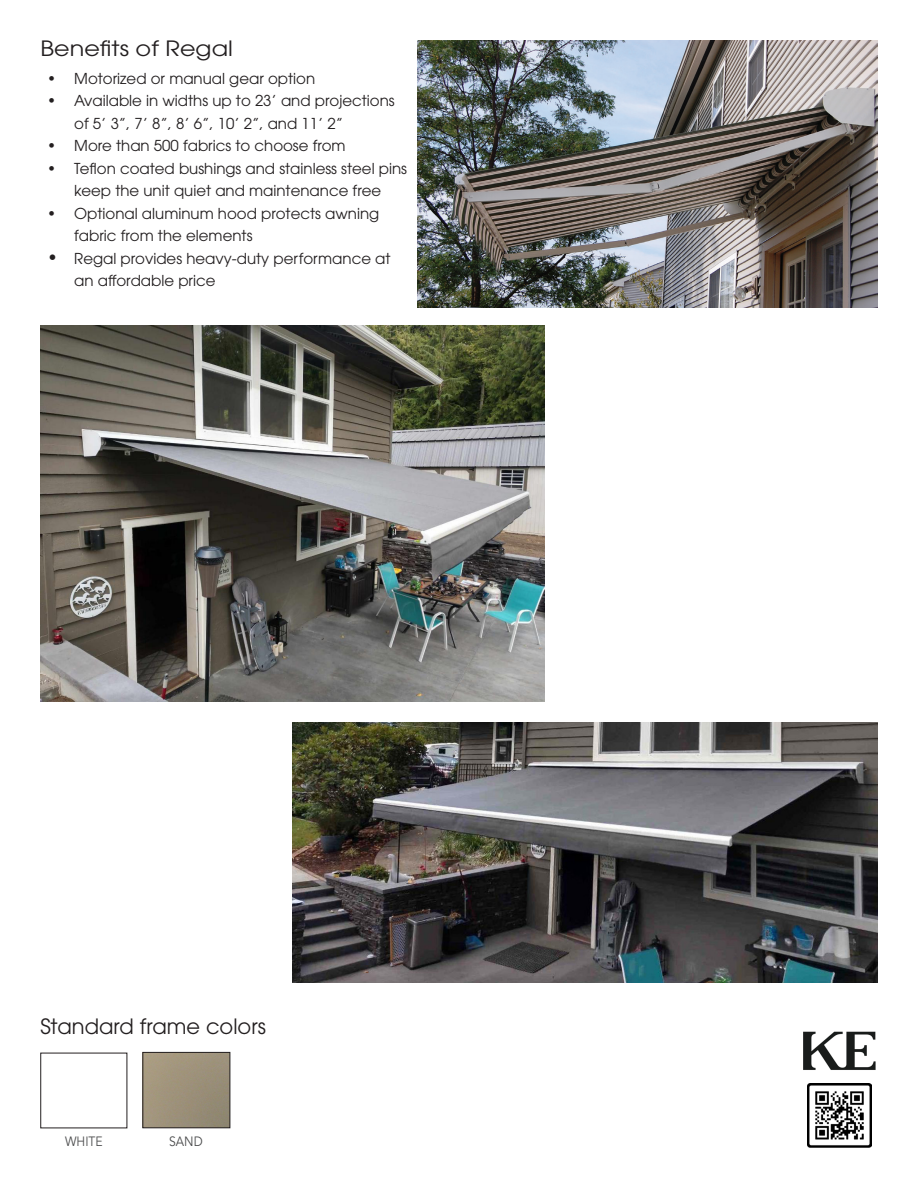
<style>
.page{position:relative;width:918px;height:1188px;background:#fff}
.page>*{position:absolute;margin:0;border:0;box-sizing:border-box;transform-origin:0 0}
.t1{font:21px "ITC Avant Garde Pro";color:#231f20}
.t2{font:21px "ITC Avant Garde Pro";color:#231f20;scale:1.14 1}
.t3{font:15px/22.5px "ITC Avant Garde Pro";color:#231f20}
.t4{font:13.5px "Avenir";color:#4b4c4d;scale:.9 1}
.s1{font-size:18px}
</style>
<div class="page">
<img style="left:292px;top:723px;width:586px;height:260px">
<img style="left:418px;top:41px;width:460px;height:266px">
<img style="left:145px;top:1054px;width:83px;height:72px">
<div style="left:143px;top:1052px;width:87px;height:76px;border:1px solid #231f20"></div>
<img style="left:803px;top:1031px;width:73px;height:39px">
<img style="left:808px;top:1083px;width:64px;height:65px">
<img style="left:40px;top:325px;width:504px;height:377px">
<p class="t2" style="left:40px;top:35px;width:170px">Benefits of Regal</p>
<p class="t3" style="left:47px;top:67px;width:269px">• Motorized or manual gear option</p>
<p class="t3" style="left:74px;top:89px;width:322px;text-indent:-27px">• Available in widths up to 23’ and projections of 5’ 3”, 7’ 8”, 8’ 6”, 10’ 2”, and 11’ 2”</p>
<p class="t3" style="left:47px;top:134px;width:300px">• More than 500 fabrics to choose from</p>
<p class="t3" style="left:47px;top:157px;width:361px;text-align:center">• Teflon coated bushings and stainless steel pins keep the unit quiet and maintenance free</p>
<p class="t3" style="left:74px;top:202px;width:307px;text-indent:-27px">• Optional aluminum hood protects awning fabric from the elements</p>
<p class="t3" style="left:74px;top:247px;width:318px;text-indent:-27px"><span class="s1">•</span> Regal provides heavy-duty performance at an affordable price</p>
<p class="t1" style="left:40px;top:1013px;width:227px">Standard frame colors</p>
<p class="t4" style="left:65px;top:1133px;width:43px">WHITE</p>
<p class="t4" style="left:169px;top:1133px;width:39px">SAND</p>
</div>
